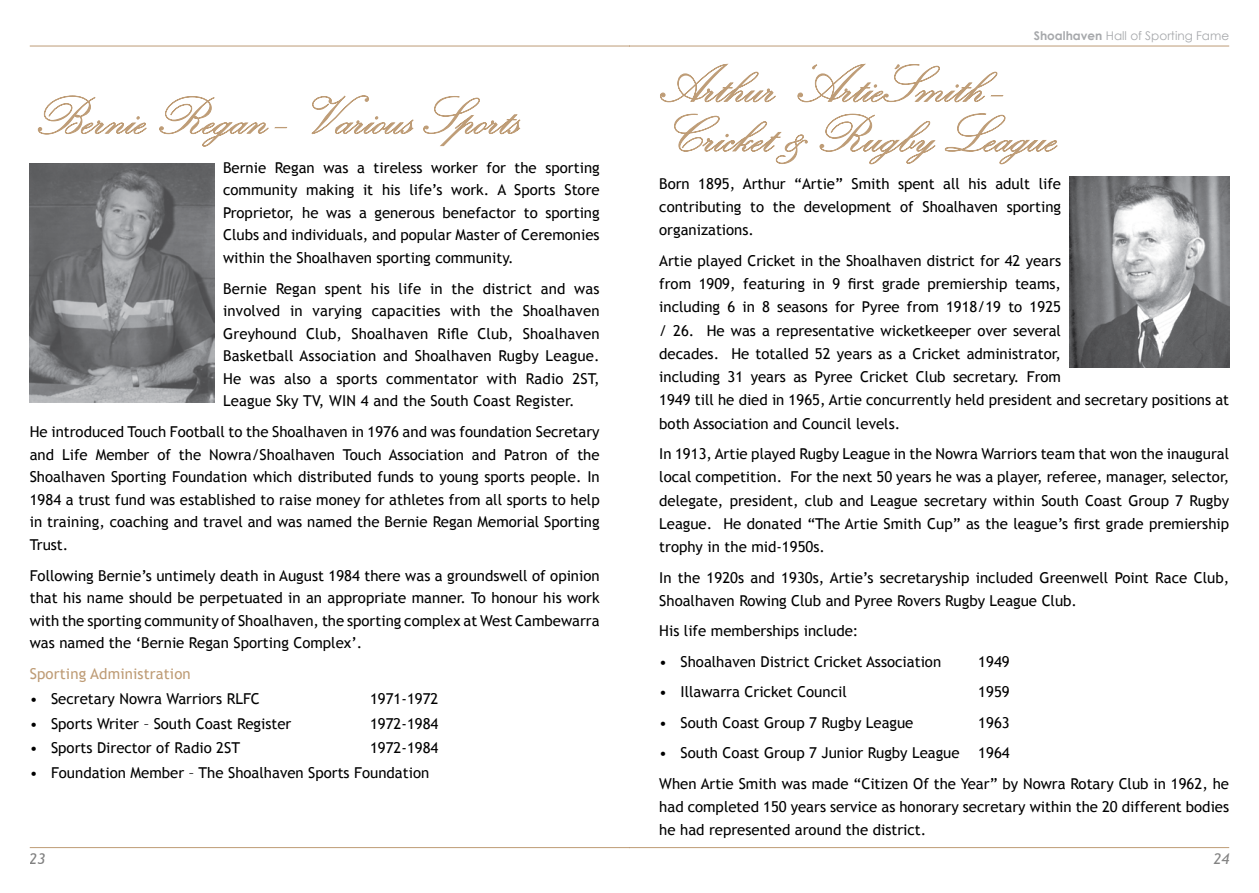
<style>
.page{position:relative;width:1259px;height:893px;background:#fff}
.page>*{position:absolute;margin:0;border:0;box-sizing:border-box;transform-origin:0 0}
.t1{font:500 54px/49.5px "Kunstlerschreibsch D";color:#be9c76}
.t2{font:15px/22.5px "Trebuchet MS";color:#000;text-align:justify}
.t3{font:15px "Trebuchet MS";letter-spacing:.01em;color:#be9c76}
.t4{font:italic 15px "Trebuchet MS";color:#000}
.t5{font:12px "Century Gothic";color:#a7a9ac}
.s1{font-weight:700}
</style>
<div class="page">
<hr style="left:30px;top:847px;width:599px;height:1px;background:#be9c76">
<hr style="left:30px;top:46px;width:599px;height:1px;background:#be9c76">
<hr style="left:629px;top:847px;width:600px;height:1px;background:#be9c76">
<hr style="left:629px;top:46px;width:600px;height:1px;background:#be9c76">
<svg style="left:38px;top:95px;width:109px;height:40px"></svg>
<svg style="left:159px;top:96px;width:110px;height:51px"></svg>
<svg style="left:275px;top:127px;width:12px;height:1px"></svg>
<svg style="left:311px;top:95px;width:103px;height:40px"></svg>
<svg style="left:423px;top:96px;width:97px;height:50px"></svg>
<img style="left:30px;top:163px;width:185px;height:239px">
<svg style="left:660px;top:64px;width:116px;height:38px"></svg>
<svg style="left:797px;top:64px;width:206px;height:38px"></svg>
<svg style="left:674px;top:114px;width:134px;height:50px"></svg>
<svg style="left:819px;top:114px;width:117px;height:50px"></svg>
<svg style="left:944px;top:113px;width:114px;height:51px"></svg>
<img style="left:1069px;top:176px;width:160px;height:192px">
<h1 class="t1" style="left:30px;top:94px;width:489px">Bernie Regan – Various Sports</h1>
<p class="t2" style="left:223px;top:156px;width:378px">Bernie Regan was a tireless worker for the sporting community making it his life’s work. A Sports Store Proprietor, he was a generous benefactor to sporting Clubs and individuals, and popular Master of Ceremonies within the Shoalhaven sporting community.</p>
<p class="t2" style="left:223px;top:277px;width:378px">Bernie Regan spent his life in the district and was involved in varying capacities with the Shoalhaven Greyhound Club, Shoalhaven Rifle Club, Shoalhaven Basketball Association and Shoalhaven Rugby League.<br>He was also a sports commentator with Radio 2ST, League Sky TV, WIN 4 and the South Coast Register.</p>
<p class="t2" style="left:30px;top:421px;width:571px">He introduced Touch Football to the Shoalhaven in 1976 and was foundation Secretary and Life Member of the Nowra/Shoalhaven Touch Association and Patron of the Shoalhaven Sporting Foundation which distributed funds to young sports people. In 1984 a trust fund was established to raise money for athletes from all sports to help in training, coaching and travel and was named the Bernie Regan Memorial Sporting Trust.</p>
<p class="t2" style="left:30px;top:564px;width:571px">Following Bernie’s untimely death in August 1984 there was a groundswell of opinion that his name should be perpetuated in an appropriate manner. To honour his work with the sporting community of Shoalhaven, the sporting complex at West Cambewarra was named the ‘Bernie Regan Sporting Complex’.</p>
<p class="t3" style="left:30px;top:665px;width:162px">Sporting Administration</p>
<p class="t2" style="left:30px;top:687px;width:232px">• Secretary Nowra Warriors RLFC</p>
<p class="t2" style="left:370px;top:687px;width:70px">1971-1972</p>
<p class="t2" style="left:30px;top:712px;width:263px">• Sports Writer – South Coast Register</p>
<p class="t2" style="left:370px;top:712px;width:70px">1972-1984</p>
<p class="t2" style="left:30px;top:737px;width:212px">• Sports Director of Radio 2ST</p>
<p class="t2" style="left:370px;top:737px;width:70px">1972-1984</p>
<p class="t2" style="left:30px;top:761px;width:401px">• Foundation Member – The Shoalhaven Sports Foundation</p>
<p class="t5" style="left:1033px;top:27px;width:197px"><span class="s1">Shoalhaven</span> Hall of Sporting Fame</p>
<h1 class="t1" style="left:659px;top:62px;width:397px">Arthur ‘Artie’Smith –<br>Cricket &amp; Rugby League</h1>
<p class="t2" style="left:659px;top:172px;width:403px;line-height:23.2px">Born 1895, Arthur “Artie” Smith spent all his adult life contributing to the development of Shoalhaven sporting organizations.</p>
<p class="t2" style="left:659px;top:249px;width:571px;line-height:23.2px;text-align:left">Artie played Cricket in the Shoalhaven district for 42 years<br>from 1909, featuring in 9 first grade premiership teams,<br>including 6 in 8 seasons for Pyree from 1918/19 to 1925<br>/ 26. He was a representative wicketkeeper over several<br>decades. He totalled 52 years as a Cricket administrator,<br>including 31 years as Pyree Cricket Club secretary. From<br>1949 till he died in 1965, Artie concurrently held president and secretary positions at both Association and Council levels.</p>
<p class="t2" style="left:659px;top:442px;width:571px;line-height:23.2px">In 1913, Artie played Rugby League in the Nowra Warriors team that won the inaugural local competition. For the next 50 years he was a player, referee, manager, selector, delegate, president, club and League secretary within South Coast Group 7 Rugby League. He donated “The Artie Smith Cup” as the league’s first grade premiership trophy in the mid-1950s.</p>
<p class="t2" style="left:659px;top:566px;width:571px;line-height:23.2px">In the 1920s and 1930s, Artie’s secretaryship included Greenwell Point Race Club,<br>Shoalhaven Rowing Club and Pyree Rovers Rugby League Club.</p>
<p class="t2" style="left:659px;top:620px;width:201px">His life memberships include:</p>
<p class="t2" style="left:659px;top:650px;width:283px">• Shoalhaven District Cricket Association</p>
<p class="t2" style="left:978px;top:650px;width:33px">1949</p>
<p class="t2" style="left:659px;top:681px;width:189px">• Illawarra Cricket Council</p>
<p class="t2" style="left:978px;top:681px;width:33px">1959</p>
<p class="t2" style="left:659px;top:711px;width:256px">• South Coast Group 7 Rugby League</p>
<p class="t2" style="left:978px;top:711px;width:33px">1963</p>
<p class="t2" style="left:659px;top:738px;width:571px;line-height:30.5px">• South Coast Group 7 Junior Rugby League 1964<br>When Artie Smith was made “Citizen Of the Year” by Nowra Rotary Club in 1962, he</p>
<p class="t2" style="left:659px;top:795px;width:571px;line-height:23.2px">had completed 150 years service as honorary secretary within the 20 different bodies he had represented around the district.</p>
<p class="t4" style="left:30px;top:849px;width:17px">23</p>
<p class="t4" style="left:1213px;top:849px;width:17px">24</p>
</div>
